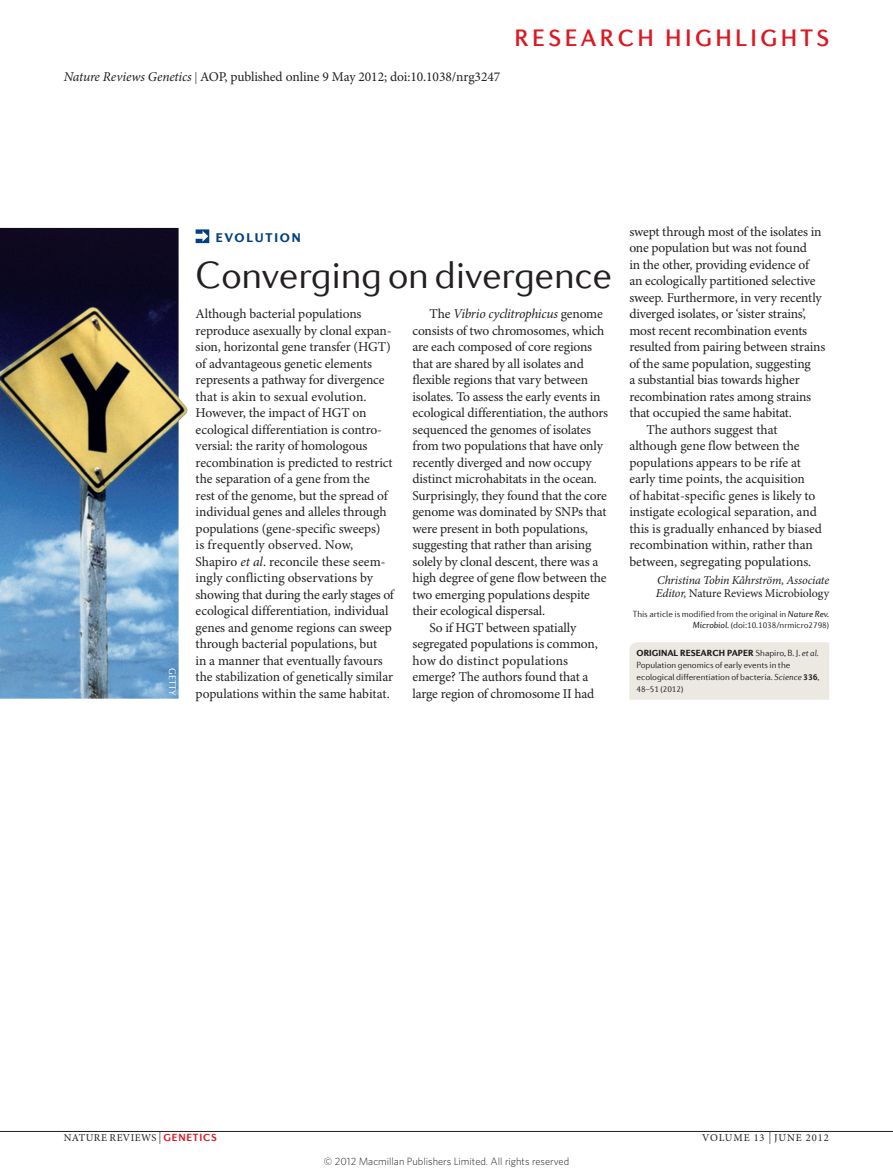
<style>
.page{position:relative;width:893px;height:1174px;background:#fff}
.page>*{position:absolute;margin:0;border:0;box-sizing:border-box;transform-origin:0 0}
.t1{font:300 39px "Diverda Sans Com";letter-spacing:-.01em;color:#231f20}
.sectionheader{font:500 24px "Diverda Sans Com";letter-spacing:.14em;color:#dc1820}
.bodyindent{font:13.5px/16.5px "Minion Pro";letter-spacing:-.01em;color:#231f20}
.bodyfirst{font:13.5px/16.5px "Minion Pro";letter-spacing:-.005em;color:#231f20}
.ministrap{font:900 12.75px "Diverda Sans Com";letter-spacing:.14em;color:#014081}
.author{font:italic 12px/13.5px "Minion Pro";letter-spacing:-.015em;color:#231f20}
.t2{font:300 10.5px "Whitney";color:#231f20}
.t3{font:10.5px "Minion Pro";letter-spacing:.04em;color:#231f20}
.t4{font:10.5px "Minion Pro";letter-spacing:.085em;color:#231f20}
.creditstyle{font:300 9.75px "Diverda Sans Com";letter-spacing:-.005em;color:#fff}
.webbody{font:300 9px/12px "Diverda Sans Com";letter-spacing:-.005em;color:#231f20}
.acknowledgements{font:300 9px/11.2px "Diverda Sans Com";letter-spacing:-.005em;color:#231f20;text-align:right}
.s1{font-style:italic}
.s2{font-size:12px}
.s3{font-style:normal}
.s4{font-weight:400;font-style:italic}
.s5{font-weight:900}
.s6{font-family:"Diverda Sans Com Light Italic 2";font-weight:400}
.s7{font-weight:700}
.s8{font-family:"Diverda Sans Com";font-weight:700;color:#dc1820}
</style>
<div class="page">
<img style="left:0;top:228px;width:187px;height:470px">
<hr style="left:0;top:1131px;width:893px;height:1px;background:#231f20">
<div style="left:629px;top:642px;width:200px;height:57px;background:#ece8e2"></div>
<svg style="left:196px;top:229px;width:13px;height:14px"></svg>
<p class="bodyfirst" style="left:64px;top:69px;width:438px"><span class="s1">Nature Reviews Genetics</span> <span class="s2">|</span> AOP, published online 9 May 2012; doi:10.1038/nrg3247</p>
<p class="sectionheader" style="left:514px;top:24px;width:316px">RESEARCH HIGHLIGHTS</p>
<p class="creditstyle" style="left:178px;top:668px;width:28px;rotate:90deg">GETTY</p>
<p class="ministrap" style="left:216px;top:229px;width:87px">EVOLUTION</p>
<p class="t1" style="left:196px;top:253px;width:418px">Converging on divergence</p>
<p class="bodyfirst" style="left:196px;top:306px;width:200px">Although bacterial populations reproduce asexually by clonal expan&shy;sion, horizontal gene transfer (HGT) of advantageous genetic elements represents a pathway for divergence that is akin to sexual evolution.<br>However, the impact of HGT on ecological differentiation is contro&shy;versial: the rarity of homologous recombination is predicted to restrict the separation of a gene from the<br>rest of the genome, but the spread of individual genes and alleles through populations (gene-specific sweeps)<br>is frequently observed. Now, Shapiro <span class="s1">et al</span>. reconcile these seem&shy;ingly conflicting observations by showing that during the early stages of ecological differentiation<span class="s1">,</span> individual genes and genome regions can sweep through bacterial populations, but<br>in a manner that eventually favours the stabilization of genetically similar populations within the same habitat.</p>
<p class="bodyindent" style="left:412px;top:306px;width:197px;text-indent:17px">The <span class="s1">Vibrio cyclitrophicus</span> genome consists of two chromosomes, which are each composed of core regions that are shared by all isolates and flexible regions that vary between isolates. To assess the early events in ecological differentiation, the authors sequenced the genomes of isolates from two populations that have only recently diverged and now occupy distinct microhabitats in the ocean.<br>Surprisingly, they found that the core genome was dominated by SNPs that were present in both populations, suggesting that rather than arising solely by clonal descent, there was a high degree of gene flow between the two emerging populations despite their ecological dispersal.</p>
<p class="bodyindent" style="left:412px;top:620px;width:187px;text-indent:17px">So if HGT between spatially segregated populations is common, how do distinct populations emerge? The authors found that a large region of chromosome II had</p>
<p class="bodyindent" style="left:629px;top:224px;width:197px">swept through most of the isolates in one population but was not found<br>in the other, providing evidence of an ecologically partitioned selective sweep. Furthermore, in very recently diverged isolates, or ‘sister strains’, most recent recombination events resulted from pairing between strains of the same population, suggesting<br>a substantial bias towards higher recombination rates among strains that occupied the same habitat.</p>
<p class="bodyindent" style="left:629px;top:422px;width:194px;text-indent:17px">The authors suggest that although gene flow between the populations appears to be rife at early time points, the acquisition<br>of habitat-specific genes is likely to instigate ecological separation, and this is gradually enhanced by biased recombination within, rather than between, segregating populations.</p>
<p class="author" style="left:656px;top:573px;width:175px">Christina Tobin Kåhrström, Associate<br>Editor, <span class="s3">Nature Reviews Microbiology</span></p>
<p class="acknowledgements" style="left:633px;top:608px;width:198px">This article is modified from the original in <span class="s4">Nature Rev.<br>Microbiol.</span> (doi:10.1038/nrmicro2798)</p>
<p class="webbody" style="left:637px;top:646px;width:184px"><span class="s5">ORIGINAL RESEARCH PAPER</span> Shapiro, B. J. <span class="s1">et al.<br></span>Population genomics of early events in the ecological differentiation of bacteria. <span class="s6">Science</span> <span class="s7">336</span>, 48–51 (2012)</p>
<p class="t3" style="left:64px;top:1131px;width:154px">NATURE REVIEWS <span class="s2">|</span> <span class="s8">GENETICS</span></p>
<p class="t4" style="left:702px;top:1131px;width:128px">VOLUME 13 <span class="s2">|</span> JUNE 2012</p>
<p class="t2" style="left:324px;top:1154px;width:247px">© 2012 Macmillan Publishers Limited. All rights reserved</p>
</div>
